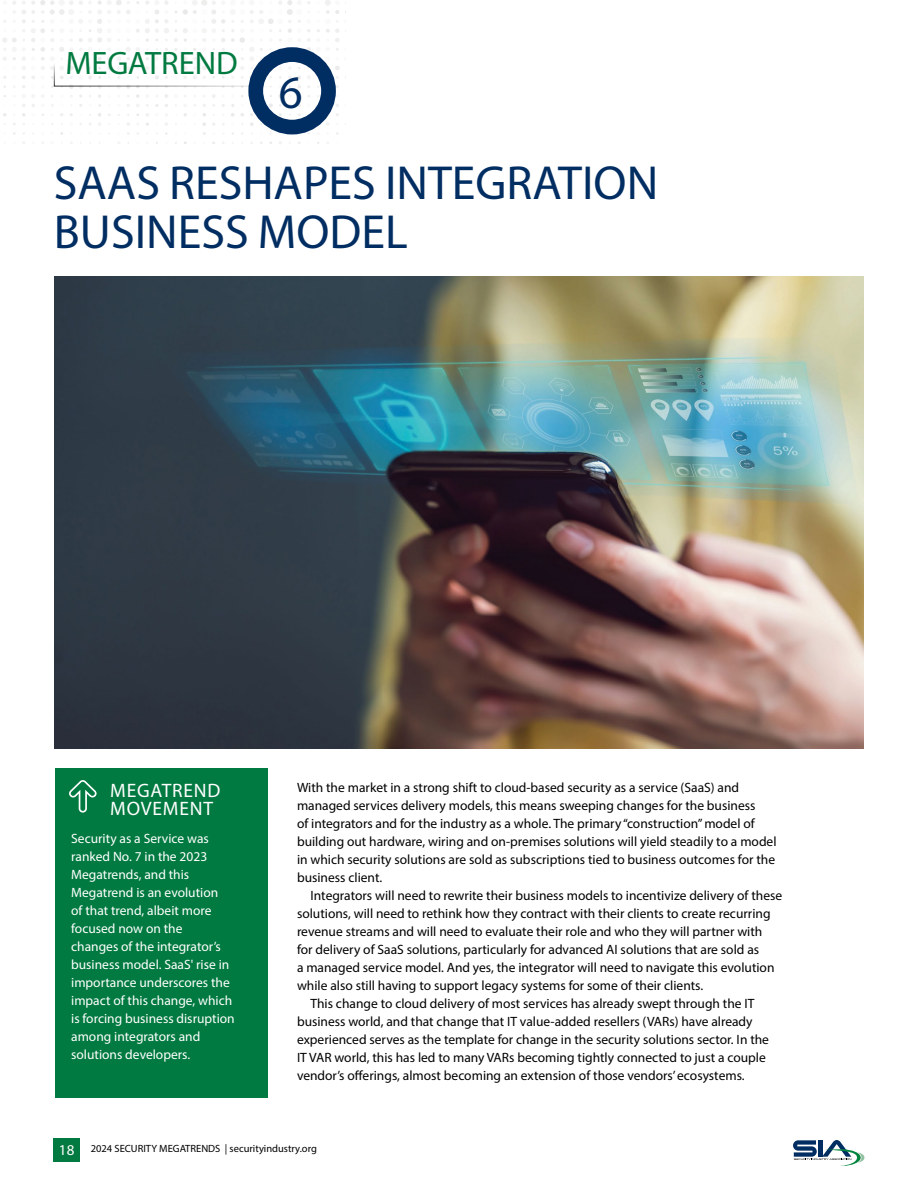
<style>
.page{position:relative;width:918px;height:1188px;background:#fff}
.page>*{position:absolute;margin:0;border:0;box-sizing:border-box;transform-origin:0 0}
.t1{font:48px/49.5px "Myriad Pro";color:#002d62}
.t2{font:46.65px "Myriad Pro";color:#002d62}
.t3{font:32.55px "Myriad Pro";color:#007a40}
.t4{font:19.5px/18px "Myriad Pro";letter-spacing:.04em;color:#fff}
.t5{font:13.5px/18px "Myriad Pro";color:#000}
.t6{font:13.5px/18px "Myriad Pro";color:#fff}
.t7{font:10.5px "Myriad Pro";color:#000}
.s1{font-size:15px;color:#fff}
</style>
<div class="page">
<svg style="left:174px;top:0;width:172px;height:61px"></svg>
<svg style="left:2px;top:0;width:81px;height:98px"></svg>
<svg style="left:22px;top:104px;width:13px;height:3px"></svg>
<img style="left:183px;top:66px;width:163px;height:14px">
<div style="left:53px;top:1138px;width:27px;height:24px;background:#007a40"></div>
<svg style="left:793px;top:1140px;width:71px;height:26px"></svg>
<img style="left:54px;top:276px;width:810px;height:472px">
<div style="left:56px;top:768px;width:212px;height:330px;background:#007a40"></div>
<svg style="left:69px;top:780px;width:28px;height:33px"></svg>
<div style="left:248px;top:47px;width:88px;height:87px;border:15px solid #002d62;border-radius:50%"></div>
<h3 class="t3" style="left:65px;top:43px;width:174px">MEGATREND</h3>
<h2 class="t2" style="left:279px;top:64px;width:25px">6</h2>
<h1 class="t1" style="left:54px;top:157px;width:606px">SAAS RESHAPES INTEGRATION<br>BUSINESS MODEL</h1>
<h3 class="t4" style="left:110px;top:781px;width:112px">MEGATREND<br>MOVEMENT</h3>
<p class="t6" style="left:71px;top:829px;width:165px">Security as a Service was ranked No. 7 in the 2023<br>Megatrends, and this<br>Megatrend is an evolution<br>of that trend, albeit more focused now on the<br>changes of the integrator’s business model. SaaS' rise in importance underscores the impact of this change, which is forcing business disruption among integrators and solutions developers.</p>
<p class="t5" style="left:297px;top:778px;width:481px">With the market in a strong shift to cloud-based security as a service (SaaS) and managed services delivery models, this means sweeping changes for the business<br>of integrators and for the industry as a whole. The primary “construction” model of building out hardware, wiring and on-premises solutions will yield steadily to a model in which security solutions are sold as subscriptions tied to business outcomes for the business client.</p>
<p class="t5" style="left:310px;top:886px;width:473px">Integrators will need to rewrite their business models to incentivize delivery of these</p>
<p class="t5" style="left:297px;top:904px;width:475px">solutions, will need to rethink how they contract with their clients to create recurring</p>
<p class="t5" style="left:297px;top:922px;width:467px">revenue streams and will need to evaluate their role and who they will partner with</p>
<p class="t5" style="left:297px;top:940px;width:464px">for delivery of SaaS solutions, particularly for advanced AI solutions that are sold as</p>
<p class="t5" style="left:297px;top:958px;width:479px">a managed service model. And yes, the integrator will need to navigate this evolution</p>
<p class="t5" style="left:297px;top:976px;width:408px">while also still having to support legacy systems for some of their clients.</p>
<p class="t5" style="left:310px;top:994px;width:445px">This change to cloud delivery of most services has already swept through the IT</p>
<p class="t5" style="left:297px;top:1012px;width:457px">business world, and that change that IT value-added resellers (VARs) have already</p>
<p class="t5" style="left:297px;top:1030px;width:474px">experienced serves as the template for change in the security solutions sector. In the</p>
<p class="t5" style="left:297px;top:1048px;width:470px">IT VAR world, this has led to many VARs becoming tightly connected to just a couple</p>
<p class="t5" style="left:297px;top:1066px;width:449px">vendor’s offerings, almost becoming an extension of those vendors’ ecosystems.</p>
<p class="t7" style="left:59px;top:1142px;width:259px"><span class="s1">18</span> 2024 SECURITY MEGATRENDS | securityindustry.org</p>
</div>
